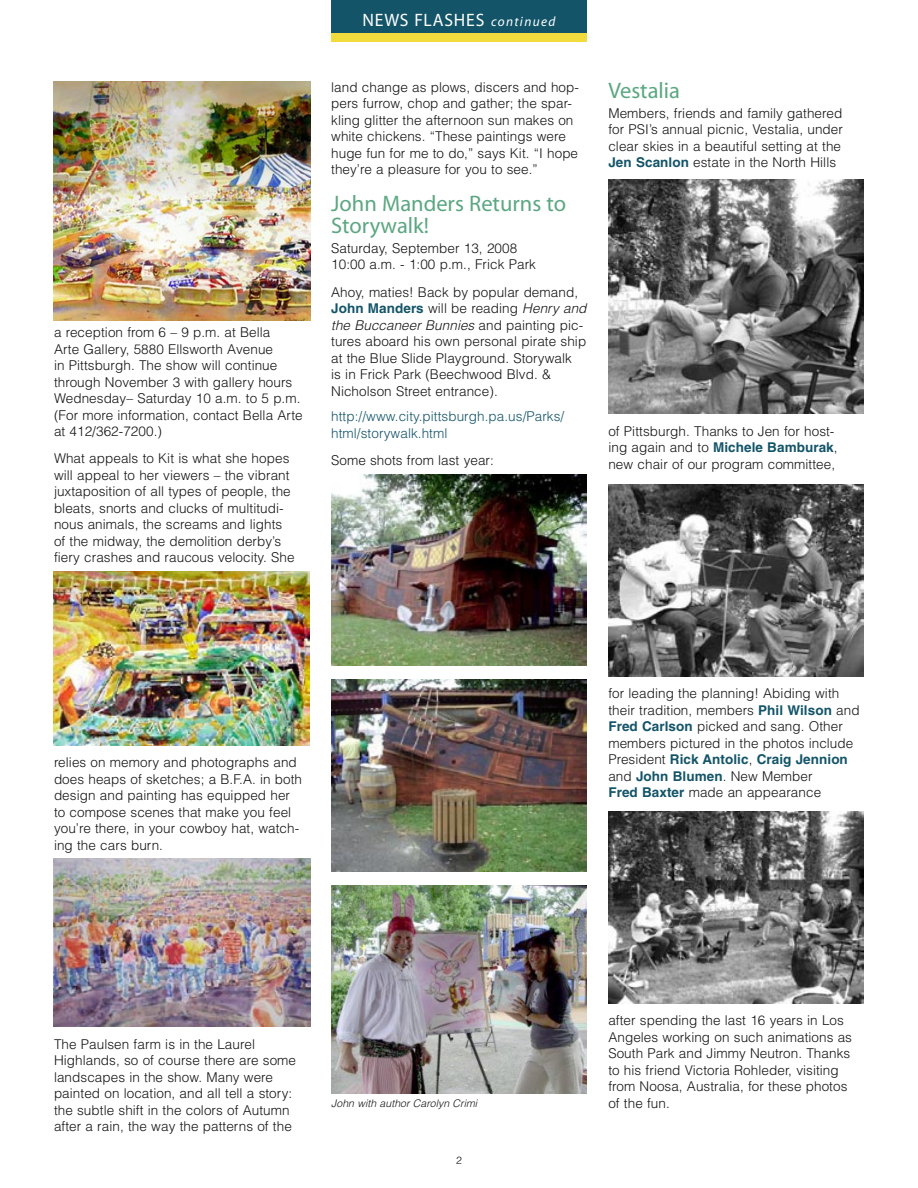
<style>
.page{position:relative;width:918px;height:1188px;background:#fff}
.page>*{position:absolute;margin:0;border:0;box-sizing:border-box;transform-origin:0 0}
.Subhead{font:22.5px/21.8px "Myriad";color:#5ba781}
.headline{font:18px "Myriad";letter-spacing:.045em;color:#fff}
.Body_copy{font:300 13.5px/16.5px "Helvetica";letter-spacing:.005em;color:#141414}
.Body_copy-2{font:300 13.5px/16.5px "Helvetica";letter-spacing:.005em;color:#135469}
.t1{font:italic 300 10.5px "Helvetica";letter-spacing:.005em;color:#141414}
.t2{font:300 10.5px "Helvetica";color:#141414}
.s1{font-style:italic;font-size:13.5px}
.s2{font-weight:700;color:#135469}
.s3{font-style:italic}
</style>
<div class="page">
<div style="left:331px;top:0;width:256px;height:36px;background:#135469"></div>
<div style="left:331px;top:33px;width:256px;height:9px;background:#f2dc3d"></div>
<img style="left:54px;top:81px;width:256px;height:240px">
<img style="left:54px;top:572px;width:256px;height:173px">
<img style="left:54px;top:858px;width:256px;height:169px">
<img style="left:331px;top:474px;width:256px;height:192px">
<img style="left:331px;top:680px;width:256px;height:192px">
<img style="left:331px;top:885px;width:255px;height:209px">
<img style="left:608px;top:484px;width:256px;height:192px">
<img style="left:609px;top:180px;width:255px;height:234px">
<img style="left:608px;top:812px;width:256px;height:191px">
<p class="Body_copy" style="left:54px;top:324px;width:250px">a reception from 6 – 9 p.m. at Bella<br>Arte Gallery, 5880 Ellsworth Avenue<br>in Pittsburgh. The show will continue through November 3 with gallery hours Wednesday– Saturday 10 a.m. to 5 p.m. (For more information, contact Bella Arte at 412/362-7200.)</p>
<p class="Body_copy" style="left:54px;top:450px;width:242px">What appeals to Kit is what she hopes will appeal to her viewers – the vibrant juxtaposition of all types of people, the bleats, snorts and clucks of multitudi&shy;nous animals, the screams and lights of the midway, the demolition derby’s fiery crashes and raucous velocity. She</p>
<p class="headline" style="left:362px;top:11px;width:195px">NEWS FLASHES <span class="s1">continued</span></p>
<p class="Body_copy" style="left:331px;top:78px;width:249px">land change as plows, discers and hop&shy;pers furrow, chop and gather; the spar&shy;kling glitter the afternoon sun makes on white chickens. “These paintings were huge fun for me to do,” says Kit. “I hope they’re a pleasure for you to see.”</p>
<p class="Subhead" style="left:331px;top:194px;width:237px">John Manders Returns to<br>Storywalk!</p>
<p class="Body_copy" style="left:331px;top:239px;width:206px">Saturday, September 13, 2008<br>10:00 a.m. - 1:00 p.m., Frick Park</p>
<p class="Body_copy" style="left:331px;top:283px;width:257px">Ahoy, maties! Back by popular demand, <span class="s2">John Manders</span> will be reading <span class="s3">Henry and the Buccaneer Bunnies</span> and painting pic&shy;tures aboard his own personal pirate ship at the Blue Slide Playground. Storywalk<br>is in Frick Park (Beechwood Blvd. &amp; Nicholson Street entrance).</p>
<p class="Body_copy-2" style="left:331px;top:408px;width:235px">http://www.city.pittsburgh.pa.us/Parks/ html/storywalk.html</p>
<p class="Body_copy" style="left:331px;top:452px;width:164px">Some shots from last year:</p>
<p class="Subhead" style="left:608px;top:80px;width:73px">Vestalia</p>
<p class="Body_copy" style="left:608px;top:104px;width:236px">Members, friends and family gathered for PSI’s annual picnic, Vestalia, under clear skies in a beautiful setting at the <span class="s2">Jen Scanlon</span> estate in the North Hills</p>
<p class="Body_copy" style="left:608px;top:422px;width:231px">of Pittsburgh. Thanks to Jen for host&shy;ing again and to <span class="s2">Michele Bamburak</span>, new chair of our program committee,</p>
<p class="Body_copy" style="left:54px;top:754px;width:250px">relies on memory and photographs and does heaps of sketches; a B.F.A. in both design and painting has equipped her to compose scenes that make you feel you’re there, in your cowboy hat, watch&shy;ing the cars burn.</p>
<p class="Body_copy" style="left:608px;top:685px;width:253px">for leading the planning! Abiding with their tradition, members <span class="s2">Phil Wilson</span> and <span class="s2">Fred Carlson</span> picked and sang. Other members pictured in the photos include President <span class="s2">Rick Antolic</span>, <span class="s2">Craig Jennion </span>and <span class="s2">John Blumen</span>. New Member<br><span class="s2">Fred Baxter</span> made an appearance</p>
<p class="Body_copy" style="left:54px;top:1035px;width:244px">The Paulsen farm is in the Laurel Highlands, so of course there are some landscapes in the show. Many were painted on location, and all tell a story: the subtle shift in the colors of Autumn after a rain, the way the patterns of the</p>
<p class="t1" style="left:331px;top:1097px;width:148px">John with author Carolyn Crimi</p>
<p class="t2" style="left:456px;top:1154px;width:7px">2</p>
<p class="Body_copy" style="left:608px;top:1012px;width:245px">after spending the last 16 years in Los Angeles working on such animations as South Park and Jimmy Neutron. Thanks to his friend Victoria Rohleder, visiting from Noosa, Australia, for these photos of the fun.</p>
</div>
